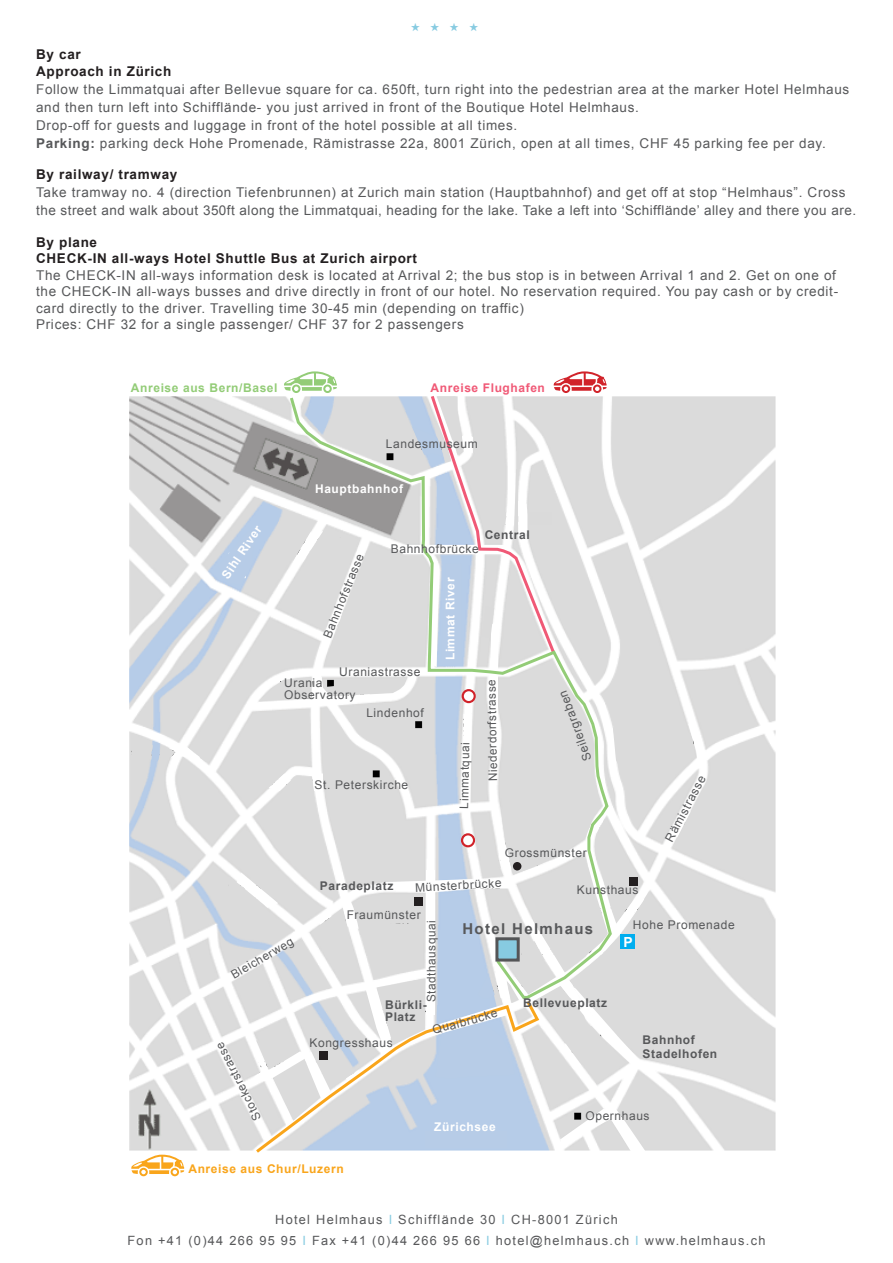
<style>
.page{position:relative;width:893px;height:1263px;background:#fff}
.page>*{position:absolute;margin:0;border:0;box-sizing:border-box;transform-origin:0 0}
.t1{font:700 15px "Arial";letter-spacing:.09em;color:#57585a}
.t2{font:700 13.95px "Arial";color:#fff}
.t3{font:13.5px/18px "Arial";letter-spacing:.05em;color:#57585a}
.t4{font:700 13.5px/16.5px "Arial";letter-spacing:.05em;color:#231f20}
.t5{font:12.75px/21px "Arial";letter-spacing:.1em;color:#57585a;text-align:center}
.t6{font:12px/12px "Arial";letter-spacing:.05em;color:#57585a}
.t7{font:700 12px/13.5px "Arial";letter-spacing:.05em;color:#57585a}
.t8{font:700 12px "Arial";letter-spacing:.05em;color:#fff}
.t9{font:700 12px "Arial";letter-spacing:.05em;color:#f9a51b}
.t10{font:700 12px "Arial";letter-spacing:.05em;color:#93cc77}
.t11{font:700 12px "Arial";letter-spacing:.05em;color:#f05976}
.t12{font:11.7px "Arial";letter-spacing:.05em;color:#57585a}
.t13{font:11.55px "Zapf Dingbats ITC";color:#87cbe1}
.s1{font-weight:700}
.s2{color:#87cbe1}
</style>
<div class="page">
<img style="left:129px;top:396px;width:647px;height:755px">
<svg style="left:274px;top:531px;width:14px;height:31px"></svg>
<svg style="left:131px;top:744px;width:80px;height:18px"></svg>
<svg style="left:258px;top:677px;width:30px;height:24px"></svg>
<svg style="left:218px;top:531px;width:38px;height:54px;background:#bfd0e5"></svg>
<svg style="left:226px;top:714px;width:540px;height:437px"></svg>
<svg style="left:284px;top:371px;width:53px;height:22px"></svg>
<svg style="left:553px;top:371px;width:54px;height:22px"></svg>
<svg style="left:131px;top:1155px;width:53px;height:21px"></svg>
<svg style="left:288px;top:396px;width:325px;height:604px"></svg>
<div style="left:495px;top:937px;width:25px;height:24px;background:#87cbe1;border:3px solid #545557"></div>
<svg style="left:253px;top:997px;width:288px;height:156px"></svg>
<p class="t13" style="left:411px;top:22px;width:69px">★★★★</p>
<p class="t4" style="left:36px;top:47px;width:137px">By car<br>Approach in Zürich</p>
<p class="t3" style="left:36px;top:80px;width:815px">Follow the Limmatquai after Bellevue square for ca. 650ft, turn right into the pedestrian area at the marker Hotel Helmhaus and then turn left into Schifflände- you just arrived in front of the Boutique Hotel Helmhaus.<br>Drop-off for guests and luggage in front of the hotel possible at all times.<br><span class="s1">Parking:</span> parking deck Hohe Promenade, Rämistrasse 22a, 8001 Zürich, open at all times, CHF 45 parking fee per day.</p>
<p class="t4" style="left:36px;top:167px;width:143px">By railway/ tramway</p>
<p class="t3" style="left:36px;top:183px;width:821px">Take tramway no. 4 (direction Tiefenbrunnen) at Zurich main station (Hauptbahnhof) and get off at stop “Helmhaus”. Cross the street and walk about 350ft along the Limmatquai, heading for the lake. Take a left into ‘Schifflände’ alley and there you are.</p>
<p class="t4" style="left:36px;top:234px;width:382px">By plane<br>CHECK-IN all-ways Hotel Shuttle Bus at Zurich airport</p>
<p class="t3" style="left:36px;top:267px;width:804px;line-height:16.5px">The CHECK-IN all-ways information desk is located at Arrival 2; the bus stop is in between Arrival 1 and 2. Get on one of the CHECK-IN all-ways busses and drive directly in front of our hotel. No reservation required. You pay cash or by credit&shy;card directly to the driver. Travelling time 30-45 min (depending on traffic)<br>Prices: CHF 32 for a single passenger/ CHF 37 for 2 passengers</p>
<p class="t10" style="left:131px;top:380px;width:148px">Anreise aus Bern/Basel</p>
<p class="t11" style="left:431px;top:380px;width:116px">Anreise Flughafen</p>
<p class="t8" style="left:218px;top:573px;width:62px;rotate:-56deg">Sihl River</p>
<p class="t6" style="left:386px;top:438px;width:93px">Landesmuseum</p>
<p class="t8" style="left:315px;top:481px;width:89px">Hauptbahnhof</p>
<p class="t7" style="left:485px;top:529px;width:46px">Central</p>
<p class="t12" style="left:320px;top:634px;width:91px;rotate:-68deg">Bahnhofstrasse</p>
<p class="t6" style="left:391px;top:543px;width:89px">Bahnhofbrücke</p>
<p class="t8" style="left:442px;top:660px;width:84px;rotate:-90deg">Limmat River</p>
<p class="t6" style="left:339px;top:666px;width:83px">Uraniastrasse</p>
<p class="t6" style="left:284px;top:677px;width:73px">Urania<br>Observatory</p>
<p class="t6" style="left:366px;top:707px;width:59px">Lindenhof</p>
<p class="t6" style="left:315px;top:778px;width:95px">St. Peterskirche</p>
<p class="t12" style="left:456px;top:808px;width:68px;rotate:-89deg">Limmatquai</p>
<p class="t12" style="left:485px;top:782px;width:104px;rotate:-91deg">Niederdorfstrasse</p>
<p class="t6" style="left:582px;top:763px;width:76px;rotate:-110deg">Seilergraben</p>
<p class="t6" style="left:663px;top:838px;width:74px;rotate:-62deg">Rämistrasse</p>
<p class="t12" style="left:228px;top:969px;width:71px;rotate:-30deg">Bleicherweg</p>
<p class="t12" style="left:251px;top:1123px;width:87px;rotate:-117deg">Stockerstrasse</p>
<p class="t6" style="left:505px;top:846px;width:83px">Grossmünster</p>
<p class="t6" style="left:577px;top:884px;width:63px">Kunsthaus</p>
<p class="t6" style="left:415px;top:881px;width:88px;rotate:-3deg">Münsterbrücke</p>
<p class="t7" style="left:320px;top:879px;width:75px">Paradeplatz</p>
<p class="t6" style="left:347px;top:909px;width:76px">Fraumünster</p>
<p class="t6" style="left:633px;top:919px;width:103px">Hohe Promenade</p>
<p class="t12" style="left:424px;top:1002px;width:84px;rotate:-90deg">Stadthausquai</p>
<p class="t1" style="left:462px;top:919px;width:132px">Hotel Helmhaus</p>
<p class="t2" style="left:623px;top:933px;width:11px">P</p>
<p class="t7" style="left:523px;top:996px;width:85px">Bellevueplatz</p>
<p class="t7" style="left:385px;top:999px;width:43px;line-height:12px">Bürkli-<br>Platz</p>
<p class="t6" style="left:431px;top:1024px;width:68px;rotate:-15deg">Quaibrücke</p>
<p class="t7" style="left:643px;top:1034px;width:76px">Bahnhof<br>Stadelhofen</p>
<p class="t6" style="left:309px;top:1037px;width:85px">Kongresshaus</p>
<p class="t8" style="left:434px;top:1118px;width:63px">Zürichsee</p>
<p class="t6" style="left:585px;top:1110px;width:66px">Opernhaus</p>
<p class="t9" style="left:188px;top:1161px;width:157px">Anreise aus Chur/Luzern</p>
<p class="t5" style="left:128px;top:1209px;width:639px">Hotel Helmhaus <span class="s2">I</span> Schifflände 30 <span class="s2">I</span> CH-8001 Zürich<br>Fon +41 (0)44 266 95 95 <span class="s2">I</span> Fax +41 (0)44 266 95 66 <span class="s2">I</span> hotel@helmhaus.ch <span class="s2">I</span> www.helmhaus.ch</p>
</div>
